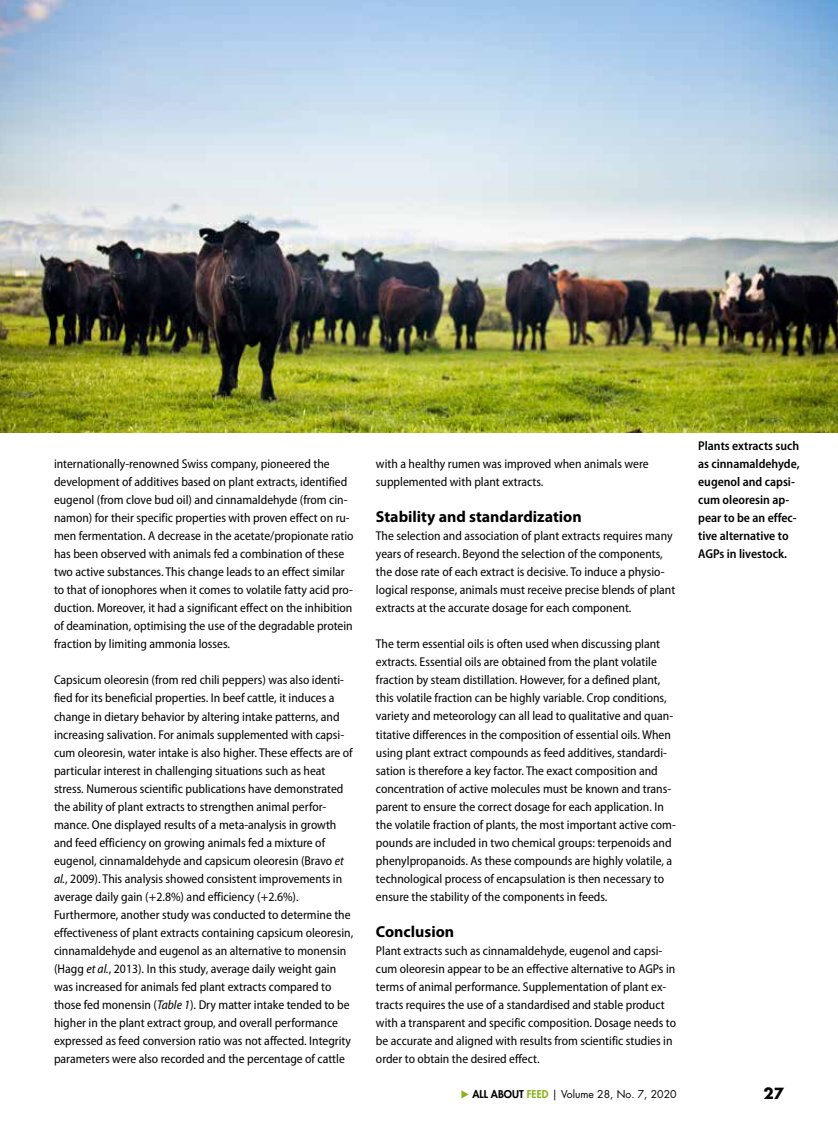
<style>
.page{position:relative;width:838px;height:1136px;background:#fff}
.page>*{position:absolute;margin:0;border:0;box-sizing:border-box;transform-origin:0 0}
.t1{font:700 15.9px "Myriad Pro";color:#000}
.t2{font:700 15px "Futura Std";color:#000}
.t3{font:semi-condensed 12.75px/18px "Myriad Pro";color:#000}
.t4{font:600 semi-condensed 12.75px/18px "Myriad Pro";color:#000}
.t5{font:10.5px "Futura Std";color:#000}
.s1{font-style:italic}
.s2{color:#8ab31d}
.s3{font-weight:800}
.s4{font-weight:800;color:#8ab31d}
</style>
<div class="page">
<img style="left:0;top:0;width:838px;height:432px">
<p class="t3" style="left:54px;top:455px;width:301px">internationally-renowned Swiss company, pioneered the development of additives based on plant extracts, identified eugenol (from clove bud oil) and cinnamaldehyde (from cin&shy;namon) for their specific properties with proven effect on ru&shy;men fermentation. A decrease in the acetate/propionate ratio has been observed with animals fed a combination of these two active substances. This change leads to an effect similar to that of ionophores when it comes to volatile fatty acid pro&shy;duction. Moreover, it had a significant effect on the inhibition of deamination, optimising the use of the degradable protein fraction by limiting ammonia losses.</p>
<p class="t3" style="left:54px;top:671px;width:301px">Capsicum oleoresin (from red chili peppers) was also identi&shy;fied for its beneficial properties. In beef cattle, it induces a change in dietary behavior by altering intake patterns, and increasing salivation. For animals supplemented with capsi&shy;cum oleoresin, water intake is also higher. These effects are of particular interest in challenging situations such as heat stress. Numerous scientific publications have demonstrated the ability of plant extracts to strengthen animal perfor&shy;mance. One displayed results of a meta-analysis in growth and feed efficiency on growing animals fed a mixture of eugenol, cinnamaldehyde and capsicum oleoresin (Bravo <span class="s1">et al.</span>, 2009). This analysis showed consistent improvements in average daily gain (+2.8%) and efficiency (+2.6%).<br>Furthermore, another study was conducted to determine the effectiveness of plant extracts containing capsicum oleoresin, cinnamaldehyde and eugenol as an alternative to monensin (Hagg <span class="s1">et al.</span>, 2013). In this study, average daily weight gain was increased for animals fed plant extracts compared to those fed monensin (<span class="s1">Table 1</span>). Dry matter intake tended to be higher in the plant extract group, and overall performance expressed as feed conversion ratio was not affected. Integrity parameters were also recorded and the percentage of cattle</p>
<p class="t3" style="left:376px;top:455px;width:274px">with a healthy rumen was improved when animals were supplemented with plant extracts.</p>
<p class="t1" style="left:376px;top:506px;width:207px">Stability and standardization</p>
<p class="t3" style="left:376px;top:527px;width:301px">The selection and association of plant extracts requires many years of research. Beyond the selection of the components, the dose rate of each extract is decisive. To induce a physio&shy;logical response, animals must receive precise blends of plant extracts at the accurate dosage for each component.</p>
<p class="t3" style="left:376px;top:635px;width:301px">The term essential oils is often used when discussing plant extracts. Essential oils are obtained from the plant volatile fraction by steam distillation. However, for a defined plant, this volatile fraction can be highly variable. Crop conditions, variety and meteorology can all lead to qualitative and quan&shy;titative differences in the composition of essential oils. When using plant extract compounds as feed additives, standardi&shy;sation is therefore a key factor. The exact composition and concentration of active molecules must be known and trans&shy;parent to ensure the correct dosage for each application. In the volatile fraction of plants, the most important active com&shy;pounds are included in two chemical groups: terpenoids and phenylpropanoids. As these compounds are highly volatile, a technological process of encapsulation is then necessary to ensure the stability of the components in feeds.</p>
<p class="t1" style="left:376px;top:920px;width:80px">Conclusion</p>
<p class="t3" style="left:376px;top:941px;width:301px">Plant extracts such as cinnamaldehyde, eugenol and capsi&shy;cum oleoresin appear to be an effective alternative to AGPs in terms of animal performance. Supplementation of plant ex&shy;tracts requires the use of a standardised and stable product with a transparent and specific composition. Dosage needs to be accurate and aligned with results from scientific studies in order to obtain the desired effect.</p>
<p class="t4" style="left:698px;top:437px;width:103px">Plants extracts such as cinnamaldehyde, eugenol and capsi&shy;cum oleoresin ap&shy;pear to be an effec&shy;tive alternative to<br>AGPs in livestock.</p>
<p class="t5" style="left:461px;top:1087px;width:217px"><span class="s2">▶</span> <span class="s3">ALL ABOUT</span> <span class="s4">FEED</span> | Volume 28, No. 7, 2020</p>
<p class="t2" style="left:763px;top:1082px;width:22px">27</p>
</div>
